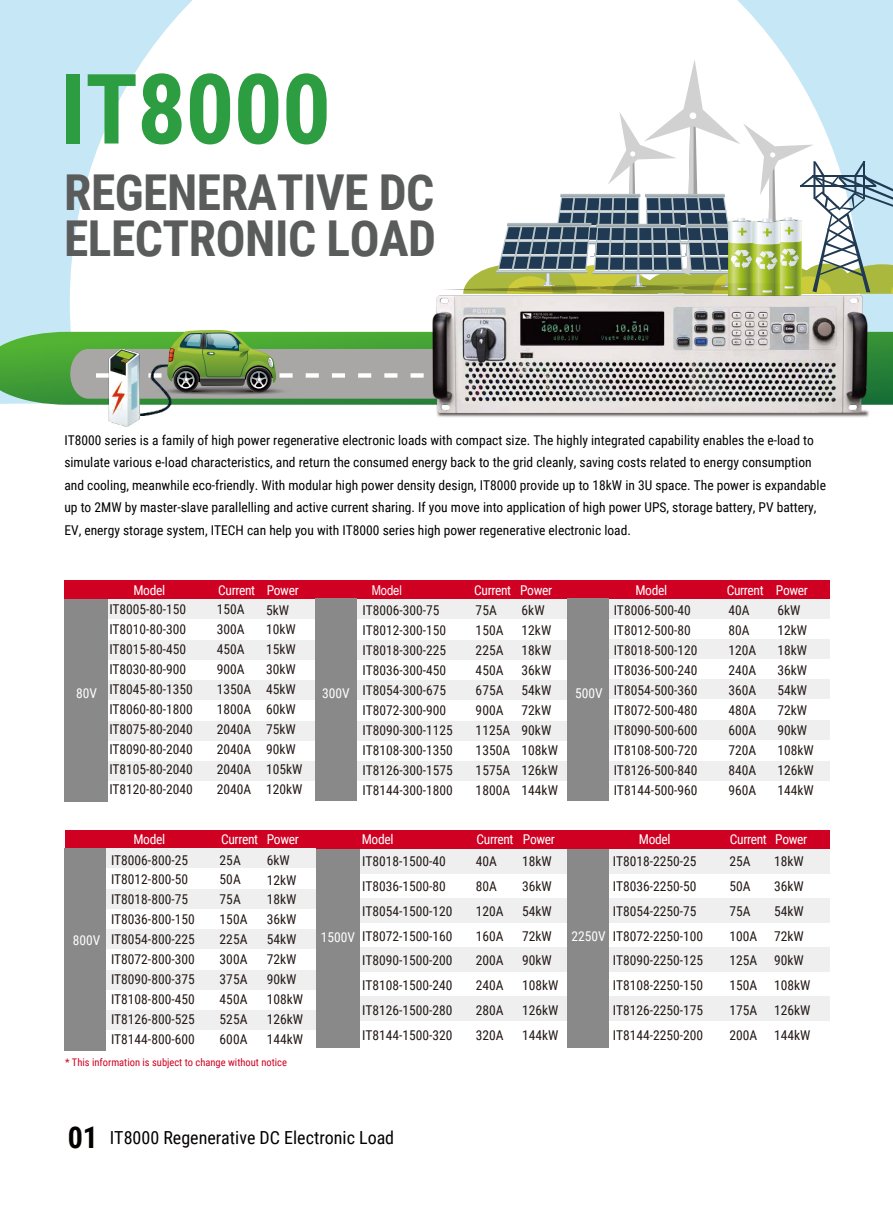
<style>
.page{position:relative;width:893px;height:1212px;background:#fff}
.page>*{position:absolute;margin:0;border:0;box-sizing:border-box;transform-origin:0 0}
.t1{font:700 97.35px "Roboto Condensed";letter-spacing:-.01em;color:#2c9d40}
.t2{font:700 49.5px/46px "Roboto Condensed";letter-spacing:-.01em;color:#5a5b5b}
.t3{font:18px "Roboto Condensed";color:#040000}
.t4{font:13.5px/20px "Roboto Condensed";color:#221815}
.t5{font:13.5px/22.5px "Roboto Condensed";color:#040000}
.t6{font:13.5px "Roboto Condensed";letter-spacing:-.025em;color:#fff}
.t7{font:condensed 13.5px "Helvetica";color:#fff}
.t8{font:10.5px "Roboto Condensed";color:#cf0022}
.s1{font-weight:700;font-size:30px}
</style>
<div class="page">
<div style="left:0;top:0;width:893px;height:332px;background:#c6e7f6"></div>
<svg style="left:70px;top:0;width:790px;height:330px"></svg>
<svg style="left:0;top:332px;width:893px;height:73px;background:#489f46"></svg>
<img style="left:103px;top:399px;width:94px;height:28px">
<svg style="left:70px;top:330px;width:352px;height:69px;background:#88a27c"></svg>
<svg style="left:441px;top:59px;width:452px;height:242px"></svg>
<img style="left:422px;top:264px;width:456px;height:153px">
<div style="left:352px;top:599px;width:223px;height:20px;background:#efefef"></div>
<div style="left:352px;top:640px;width:223px;height:20px;background:#efefef"></div>
<div style="left:352px;top:680px;width:223px;height:20px;background:#efefef"></div>
<div style="left:352px;top:721px;width:223px;height:19px;background:#efefef"></div>
<div style="left:352px;top:761px;width:223px;height:20px;background:#efefef"></div>
<div style="left:597px;top:850px;width:233px;height:24px;background:#efefef"></div>
<div style="left:597px;top:898px;width:233px;height:24px;background:#efefef"></div>
<div style="left:597px;top:947px;width:233px;height:24px;background:#efefef"></div>
<div style="left:597px;top:996px;width:233px;height:25px;background:#efefef"></div>
<div style="left:359px;top:850px;width:223px;height:24px;background:#efefef"></div>
<div style="left:359px;top:898px;width:223px;height:24px;background:#efefef"></div>
<div style="left:359px;top:947px;width:223px;height:24px;background:#efefef"></div>
<div style="left:359px;top:996px;width:223px;height:25px;background:#efefef"></div>
<div style="left:65px;top:599px;width:43px;height:203px;background:#898989"></div>
<div style="left:65px;top:581px;width:765px;height:18px;background:#cf0022"></div>
<div style="left:317px;top:845px;width:43px;height:202px;background:#898989"></div>
<div style="left:567px;top:848px;width:42px;height:199px;background:#898989"></div>
<div style="left:608px;top:599px;width:221px;height:19px;background:#efefef"></div>
<div style="left:608px;top:639px;width:221px;height:20px;background:#efefef"></div>
<div style="left:608px;top:679px;width:221px;height:20px;background:#efefef"></div>
<div style="left:608px;top:720px;width:221px;height:20px;background:#efefef"></div>
<div style="left:608px;top:761px;width:221px;height:20px;background:#efefef"></div>
<div style="left:108px;top:599px;width:223px;height:20px;background:#efefef"></div>
<div style="left:108px;top:640px;width:223px;height:20px;background:#efefef"></div>
<div style="left:108px;top:680px;width:223px;height:20px;background:#efefef"></div>
<div style="left:108px;top:721px;width:223px;height:19px;background:#efefef"></div>
<div style="left:108px;top:761px;width:223px;height:20px;background:#efefef"></div>
<div style="left:65px;top:831px;width:764px;height:18px;background:#cf0022"></div>
<div style="left:567px;top:599px;width:42px;height:202px;background:#898989"></div>
<div style="left:315px;top:599px;width:42px;height:202px;background:#898989"></div>
<div style="left:105px;top:848px;width:210px;height:20px;background:#efefef"></div>
<div style="left:105px;top:889px;width:210px;height:20px;background:#efefef"></div>
<div style="left:105px;top:929px;width:210px;height:20px;background:#efefef"></div>
<div style="left:105px;top:970px;width:210px;height:19px;background:#efefef"></div>
<div style="left:105px;top:1010px;width:210px;height:20px;background:#efefef"></div>
<div style="left:65px;top:848px;width:41px;height:202px;background:#898989"></div>
<p class="t1" style="left:60px;top:41px;width:273px">IT8000</p>
<p class="t2" style="left:64px;top:167px;width:374px">REGENERATIVE DC<br>ELECTRONIC LOAD</p>
<p class="t5" style="left:64px;top:428px;width:763px">IT8000 series is a family of high power regenerative electronic loads with compact size. The highly integrated capability enables the e-load to simulate various e-load characteristics, and return the consumed energy back to the grid cleanly, saving costs related to energy consumption and cooling, meanwhile eco-friendly. With modular high power density design, IT8000 provide up to 18kW in 3U space. The power is expandable up to 2MW by master-slave parallelling and active current sharing. If you move into application of high power UPS, storage battery, PV battery, EV, energy storage system, ITECH can help you with IT8000 series high power regenerative electronic load.</p>
<p class="t6" style="left:76px;top:684px;width:22px">80V</p>
<p class="t6" style="left:133px;top:580px;width:33px">Model</p>
<p class="t6" style="left:218px;top:580px;width:82px">Current Power</p>
<p class="t7" style="left:372px;top:582px;width:32px">Model</p>
<p class="t6" style="left:474px;top:580px;width:79px">Current Power</p>
<p class="t4" style="left:109px;top:599px;width:85px">IT8005-80-150<br>IT8010-80-300<br>IT8015-80-450<br>IT8030-80-900<br>IT8045-80-1350<br>IT8060-80-1800<br>IT8075-80-2040<br>IT8090-80-2040<br>IT8105-80-2040<br>IT8120-80-2040</p>
<p class="t4" style="left:217px;top:599px;width:36px">150A<br>300A<br>450A<br>900A<br>1350A<br>1800A<br>2040A<br>2040A<br>2040A<br>2040A</p>
<p class="t4" style="left:266px;top:599px;width:38px">5kW<br>10kW<br>15kW<br>30kW<br>45kW<br>60kW<br>75kW<br>90kW<br>105kW<br>120kW</p>
<p class="t6" style="left:322px;top:683px;width:29px">300V</p>
<p class="t4" style="left:362px;top:600px;width:92px">IT8006-300-75<br>IT8012-300-150<br>IT8018-300-225<br>IT8036-300-450<br>IT8054-300-675<br>IT8072-300-900<br>IT8090-300-1125<br>IT8108-300-1350<br>IT8126-300-1575<br>IT8144-300-1800</p>
<p class="t4" style="left:476px;top:600px;width:36px">75A<br>150A<br>225A<br>450A<br>675A<br>900A<br>1125A<br>1350A<br>1575A<br>1800A</p>
<p class="t4" style="left:522px;top:600px;width:38px">6kW<br>12kW<br>18kW<br>36kW<br>54kW<br>72kW<br>90kW<br>108kW<br>126kW<br>144kW</p>
<p class="t6" style="left:575px;top:683px;width:29px">500V</p>
<p class="t6" style="left:635px;top:581px;width:33px">Model</p>
<p class="t6" style="left:727px;top:581px;width:83px">Current Power</p>
<p class="t4" style="left:614px;top:600px;width:85px">IT8006-500-40<br>IT8012-500-80<br>IT8018-500-120<br>IT8036-500-240<br>IT8054-500-360<br>IT8072-500-480<br>IT8090-500-600<br>IT8108-500-720<br>IT8126-500-840<br>IT8144-500-960</p>
<p class="t4" style="left:728px;top:600px;width:29px">40A<br>80A<br>120A<br>240A<br>360A<br>480A<br>600A<br>720A<br>840A<br>960A</p>
<p class="t4" style="left:777px;top:600px;width:38px">6kW<br>12kW<br>18kW<br>36kW<br>54kW<br>72kW<br>90kW<br>108kW<br>126kW<br>144kW</p>
<p class="t6" style="left:73px;top:931px;width:29px">800V</p>
<p class="t6" style="left:133px;top:830px;width:33px">Model</p>
<p class="t6" style="left:221px;top:830px;width:79px">Current Power</p>
<p class="t6" style="left:362px;top:830px;width:33px">Model</p>
<p class="t6" style="left:477px;top:830px;width:80px">Current Power</p>
<p class="t6" style="left:639px;top:830px;width:33px">Model</p>
<p class="t6" style="left:730px;top:830px;width:79px">Current Power</p>
<p class="t4" style="left:111px;top:849px;width:85px">IT8006-800-25<br>IT8012-800-50<br>IT8018-800-75<br>IT8036-800-150<br>IT8054-800-225<br>IT8072-800-300<br>IT8090-800-375<br>IT8108-800-450<br>IT8126-800-525<br>IT8144-800-600</p>
<p class="t4" style="left:220px;top:849px;width:29px">25A<br>50A<br>75A<br>150A<br>225A<br>300A<br>375A<br>450A<br>525A<br>600A</p>
<p class="t4" style="left:267px;top:849px;width:38px">6kW<br>12kW<br>18kW<br>36kW<br>54kW<br>72kW<br>90kW<br>108kW<br>126kW<br>144kW</p>
<p class="t4" style="left:362px;top:849px;width:92px;line-height:24.8px">IT8018-1500-40<br>IT8036-1500-80<br>IT8054-1500-120<br>IT8072-1500-160<br>IT8090-1500-200<br>IT8108-1500-240<br>IT8126-1500-280<br>IT8144-1500-320</p>
<p class="t4" style="left:476px;top:849px;width:29px;line-height:24.8px">40A<br>80A<br>120A<br>160A<br>200A<br>240A<br>280A<br>320A</p>
<p class="t4" style="left:522px;top:849px;width:38px;line-height:24.8px">18kW<br>36kW<br>54kW<br>72kW<br>90kW<br>108kW<br>126kW<br>144kW</p>
<p class="t4" style="left:613px;top:849px;width:92px;line-height:24.8px">IT8018-2250-25<br>IT8036-2250-50<br>IT8054-2250-75<br>IT8072-2250-100<br>IT8090-2250-125<br>IT8108-2250-150<br>IT8126-2250-175<br>IT8144-2250-200</p>
<p class="t4" style="left:729px;top:849px;width:29px;line-height:24.8px">25A<br>50A<br>75A<br>100A<br>125A<br>150A<br>175A<br>200A</p>
<p class="t4" style="left:774px;top:849px;width:38px;line-height:24.8px">18kW<br>36kW<br>54kW<br>72kW<br>90kW<br>108kW<br>126kW<br>144kW</p>
<p class="t6" style="left:321px;top:927px;width:36px">1500V</p>
<p class="t6" style="left:572px;top:927px;width:36px">2250V</p>
<p class="t8" style="left:65px;top:1055px;width:223px">* This information is subject to change without notice</p>
<p class="t3" style="left:68px;top:1124px;width:328px"><span class="s1">01</span> IT8000 Regenerative DC Electronic Load</p>
</div>
